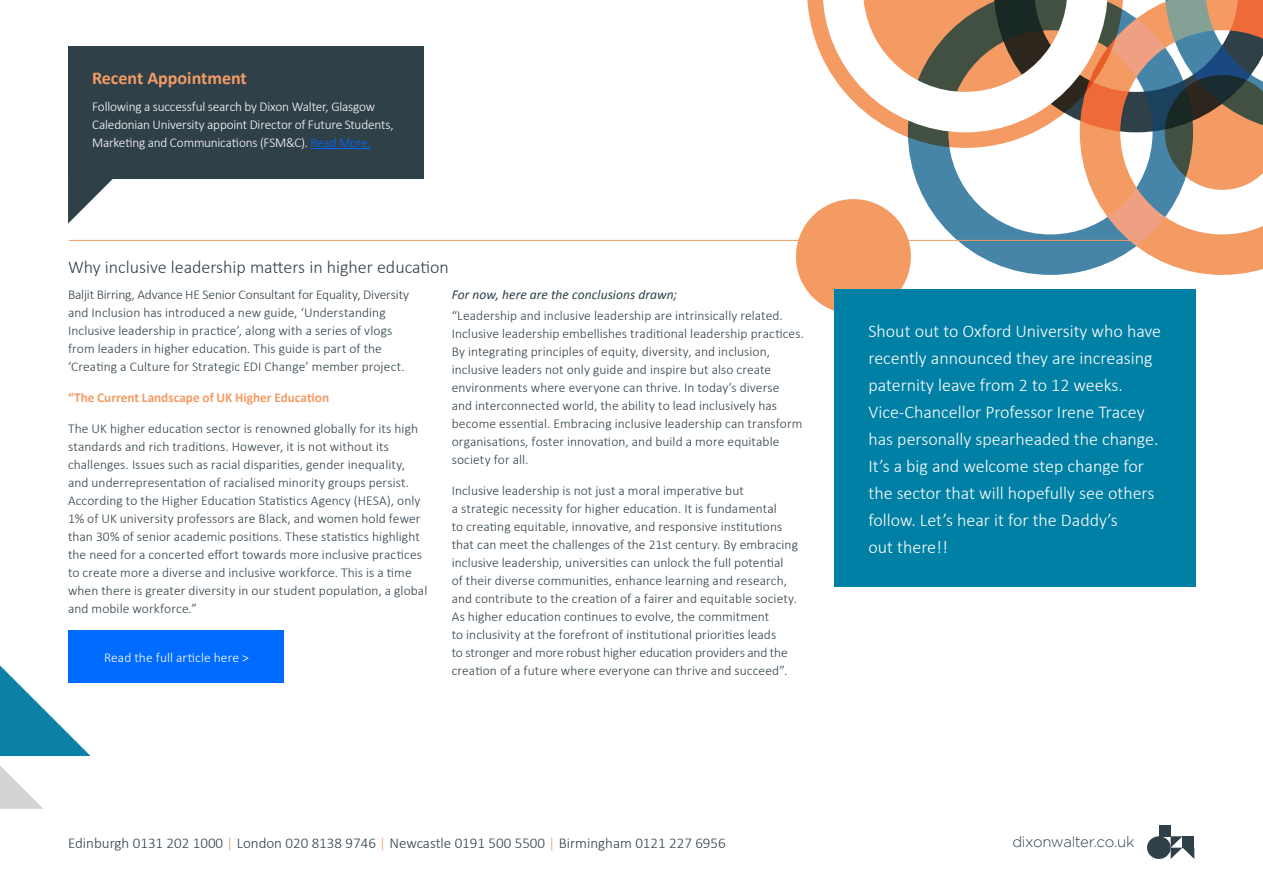
<style>
.page{position:relative;width:1263px;height:893px;background:#fff}
.page>*{position:absolute;margin:0;border:0;box-sizing:border-box;transform-origin:0 0}
.Sub_Heading{font:300 18px/27px "Calibri";color:#fff}
.Sub_Heading-2{font:300 18px "Calibri";color:#304049}
.Sub_Heading-3{font:700 18px "Calibri";color:#f49b64}
.t1{font:300 15px "Calibri";color:#304049}
.t2{font:300 15px "Gotham";letter-spacing:-.03em;color:#304049}
.Body_Copy{font:300 13.5px/18px "Calibri";letter-spacing:.005em;color:#304049}
.Body_Copy-2{font:300 13.5px/18px "Calibri";letter-spacing:-.015em;color:#fff}
.Body_Copy-3{font:700 13.5px "Calibri";color:#f49b64}
.Paragraph_Style_1{font:italic 13.5px "Calibri";letter-spacing:.005em;color:#304049}
.Body_Copy-4{font:300 13.5px "Calibri";letter-spacing:.005em;color:#fff}
.s1{color:#006bff}
.s2{color:#f49b64}
</style>
<div class="page">
<svg style="left:1193px;top:226px;width:70px;height:49px;background:#f5ab7c"></svg>
<svg style="left:908px;top:190px;width:285px;height:85px"></svg>
<svg style="left:807px;top:0;width:16px;height:59px"></svg>
<div style="left:796px;top:199px;width:115px;height:115px;background:#f49b64;border-radius:50%"></div>
<svg style="left:823px;top:0;width:440px;height:190px"></svg>
<svg style="left:0;top:665px;width:91px;height:91px"></svg>
<svg style="left:0;top:766px;width:43px;height:43px"></svg>
<hr style="left:69px;top:240px;width:1126px;height:1px;background:#f49b64">
<div style="left:69px;top:630px;width:215px;height:53px;background:#006bff"></div>
<div style="left:834px;top:289px;width:361px;height:298px;background:#0080a4"></div>
<div style="left:68px;top:47px;width:356px;height:132px;background:#304049"></div>
<hr style="left:310px;top:148px;width:61px;height:1px;background:#006bff">
<svg style="left:68px;top:179px;width:45px;height:45px"></svg>
<div style="left:1159px;top:825px;width:12px;height:11px;background:#304049"></div>
<div style="left:1147px;top:836px;width:24px;height:23px;background:#304049;border-radius:50%"></div>
<svg style="left:1171px;top:836px;width:23px;height:23px"></svg>
<p class="Sub_Heading-3" style="left:92px;top:66px;width:156px">Recent Appointment</p>
<p class="Body_Copy-2" style="left:92px;top:97px;width:303px">Following a successful search by Dixon Walter, Glasgow<br>Caledonian University appoint Director of Future Students,<br>Marketing and Communications (FSM&amp;C). <span class="s1">Read More.</span></p>
<p class="Sub_Heading-2" style="left:68px;top:256px;width:382px">Why inclusive leadership matters in higher education</p>
<p class="Body_Copy" style="left:68px;top:286px;width:343px">Baljit Birring, Advance HE Senior Consultant for Equality, Diversity and Inclusion has introduced a new guide, ‘Understanding Inclusive leadership in practice’, along with a series of vlogs from leaders in higher education. This guide is part of the ‘Creating a Culture for Strategic EDI Change’ member project.</p>
<p class="Body_Copy-3" style="left:68px;top:388px;width:263px">“The Current Landscape of UK Higher Education</p>
<p class="Body_Copy" style="left:68px;top:419px;width:361px">The UK higher education sector is renowned globally for its high standards and rich traditions. However, it is not without its challenges. Issues such as racial disparities, gender inequality, and underrepresentation of racialised minority groups persist.<br>According to the Higher Education Statistics Agency (HESA), only 1% of UK university professors are Black, and women hold fewer than 30% of senior academic positions. These statistics highlight the need for a concerted effort towards more inclusive practices to create more a diverse and inclusive workforce. This is a time when there is greater diversity in our student population, a global and mobile workforce.”</p>
<p class="Paragraph_Style_1" style="left:452px;top:285px;width:227px">For now, here are the conclusions drawn;</p>
<p class="Body_Copy" style="left:452px;top:307px;width:354px">“Leadership and inclusive leadership are intrinsically related.<br>Inclusive leadership embellishes traditional leadership practices.<br>By integrating principles of equity, diversity, and inclusion, inclusive leaders not only guide and inspire but also create environments where everyone can thrive. In today’s diverse<br>and interconnected world, the ability to lead inclusively has become essential. Embracing inclusive leadership can transform organisations, foster innovation, and build a more equitable society for all.</p>
<p class="Body_Copy" style="left:452px;top:481px;width:348px">Inclusive leadership is not just a moral imperative but<br>a strategic necessity for higher education. It is fundamental<br>to creating equitable, innovative, and responsive institutions that can meet the challenges of the 21st century. By embracing inclusive leadership, universities can unlock the full potential<br>of their diverse communities, enhance learning and research, and contribute to the creation of a fairer and equitable society.<br>As higher education continues to evolve, the commitment<br>to inclusivity at the forefront of institutional priorities leads<br>to stronger and more robust higher education providers and the creation of a future where everyone can thrive and succeed”.</p>
<p class="Body_Copy-4" style="left:104px;top:649px;width:146px">Read the full article here &gt;</p>
<p class="Sub_Heading" style="left:868px;top:317px;width:294px">Shout out to Oxford University who have recently announced they are increasing paternity leave from 2 to 12 weeks.<br>Vice-Chancellor Professor Irene Tracey has personally spearheaded the change.<br>It’s a big and welcome step change for the sector that will hopefully see others follow. Let’s hear it for the Daddy’s<br>out there!!</p>
<p class="t1" style="left:68px;top:833px;width:659px">Edinburgh 0131 202 1000 <span class="s2">|</span> London 020 8138 9746 <span class="s2">|</span> Newcastle 0191 500 5500 <span class="s2">|</span> Birmingham 0121 227 6956</p>
<p class="t2" style="left:1012px;top:834px;width:124px">dixonwalter.co.uk</p>
</div>
